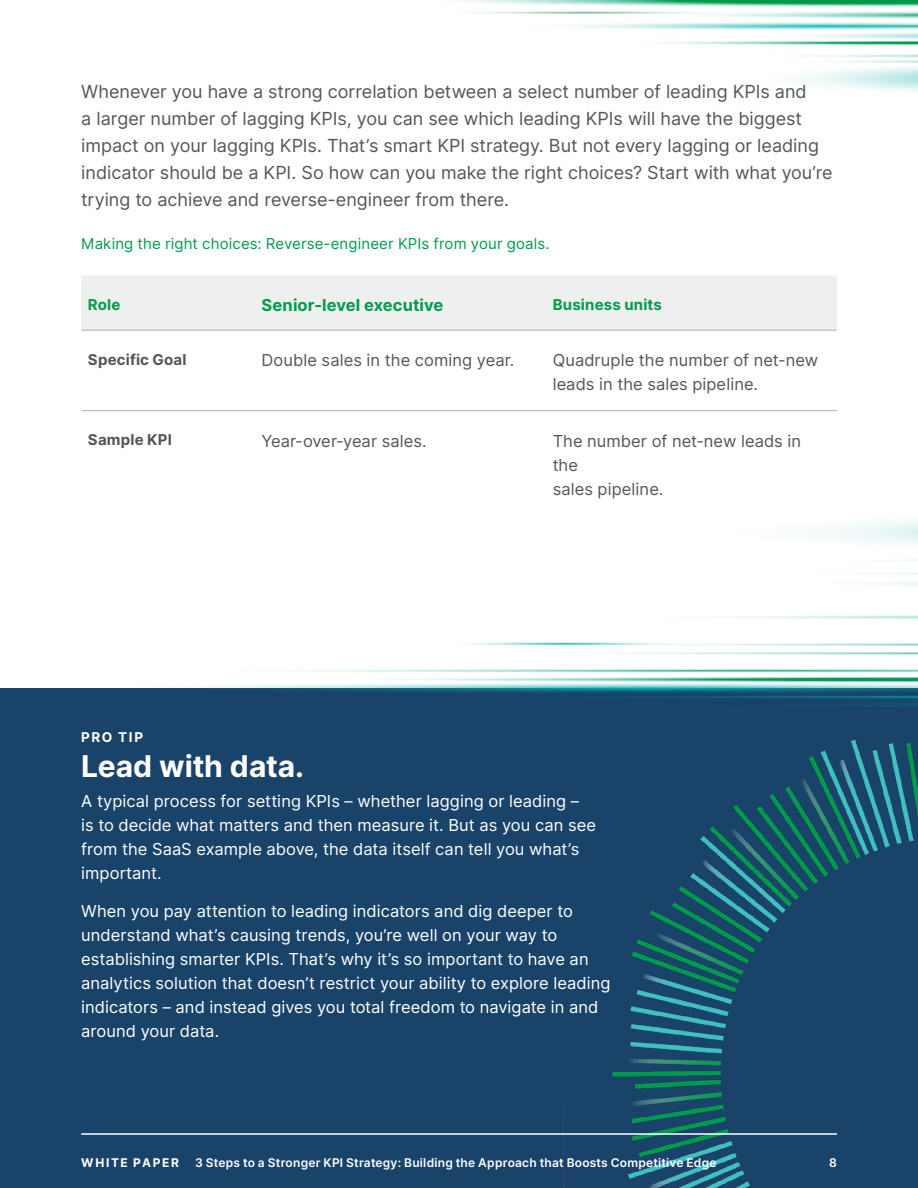
<style>
.page{position:relative;width:918px;height:1188px;background:#fff}
.page>*{position:absolute;margin:0;border:0;box-sizing:border-box;transform-origin:0 0}
.t1{font:700 30px "Inter";letter-spacing:-.005em;color:#fff}
.t2{font:18px/27px "Inter";color:#54565b}
.t3{font:16.5px/24px "Inter";color:#fff}
.t4{font:16.5px/24px "Inter";letter-spacing:.005em;color:#54565b}
.t5{font:700 16.5px "Inter";letter-spacing:.005em;color:#009c4d}
.t6{font:15px "Inter";letter-spacing:.01em;color:#009c4d}
.t7{font:700 15px "Inter";letter-spacing:.01em;color:#54565b}
.t8{font:700 15px "Inter";letter-spacing:.01em;color:#009c4d}
.t9{font:700 13.5px "Inter";letter-spacing:.115em;color:#fff}
.t10{font:600 12px "Inter";letter-spacing:.02em;color:#fff}
.t11{font:700 12px "Inter";letter-spacing:.135em;color:#fff}
</style>
<div class="page">
<img style="left:459px;top:0;width:459px;height:91px">
<div style="left:81px;top:276px;width:756px;height:54px;background:#eeefef"></div>
<hr style="left:81px;top:330px;width:174px;height:1px;background:#a9b3b6">
<hr style="left:255px;top:330px;width:291px;height:1px;background:#a9b3b6">
<hr style="left:546px;top:330px;width:291px;height:1px;background:#a9b3b6">
<hr style="left:81px;top:410px;width:174px;height:1px;background:#a9b3b6">
<hr style="left:255px;top:410px;width:291px;height:1px;background:#a9b3b6">
<hr style="left:546px;top:410px;width:291px;height:1px;background:#a9b3b6">
<div style="left:0;top:688px;width:918px;height:500px;background:#194369"></div>
<img style="left:563px;top:739px;width:355px;height:449px">
<svg style="left:563px;top:1109px;width:1px;height:79px"></svg>
<svg style="left:180px;top:669px;width:738px;height:38px"></svg>
<svg style="left:715px;top:615px;width:203px;height:4px"></svg>
<svg style="left:464px;top:642px;width:454px;height:13px"></svg>
<svg style="left:827px;top:521px;width:91px;height:65px"></svg>
<hr style="left:81px;top:1133px;width:756px;height:2px;background:#fff">
<p class="t2" style="left:81px;top:78px;width:753px">Whenever you have a strong correlation between a select number of leading KPIs and<br>a larger number of lagging KPIs, you can see which leading KPIs will have the biggest impact on your lagging KPIs. That’s smart KPI strategy. But not every lagging or leading indicator should be a KPI. So how can you make the right choices? Start with what you’re trying to achieve and reverse-engineer from there.</p>
<p class="t6" style="left:81px;top:233px;width:470px">Making the right choices: Reverse-engineer KPIs from your goals.</p>
<p class="t8" style="left:88px;top:293px;width:34px">Role</p>
<p class="t5" style="left:262px;top:292px;width:183px">Senior-level executive</p>
<p class="t8" style="left:553px;top:293px;width:111px">Business units</p>
<p class="t7" style="left:88px;top:348px;width:100px">Specific Goal</p>
<p class="t4" style="left:262px;top:348px;width:254px">Double sales in the coming year.</p>
<p class="t4" style="left:553px;top:348px;width:267px">Quadruple the number of net-new leads in the sales pipeline.</p>
<p class="t7" style="left:88px;top:429px;width:86px">Sample KPI</p>
<p class="t4" style="left:262px;top:429px;width:167px">Year-over-year sales.</p>
<p class="t4" style="left:553px;top:429px;width:250px">The number of net-new leads in the<br>sales pipeline.</p>
<p class="t9" style="left:81px;top:727px;width:63px">PRO TIP</p>
<h1 class="t1" style="left:81px;top:743px;width:221px">Lead with data.</h1>
<p class="t3" style="left:81px;top:789px;width:516px">A typical process for setting KPIs – whether lagging or leading –<br>is to decide what matters and then measure it. But as you can see from the SaaS example above, the data itself can tell you what’s important.</p>
<p class="t3" style="left:81px;top:898px;width:531px">When you pay attention to leading indicators and dig deeper to understand what’s causing trends, you’re well on your way to establishing smarter KPIs. That’s why it’s so important to have an analytics solution that doesn’t restrict your ability to explore leading indicators – and instead gives you total freedom to navigate in and around your data.</p>
<p class="t11" style="left:81px;top:1153px;width:99px">WHITE PAPER</p>
<p class="t10" style="left:195px;top:1153px;width:523px">3 Steps to a Stronger KPI Strategy: Building the Approach that Boosts Competitive Edge</p>
<p class="t10" style="left:829px;top:1153px;width:9px">8</p>
</div>
